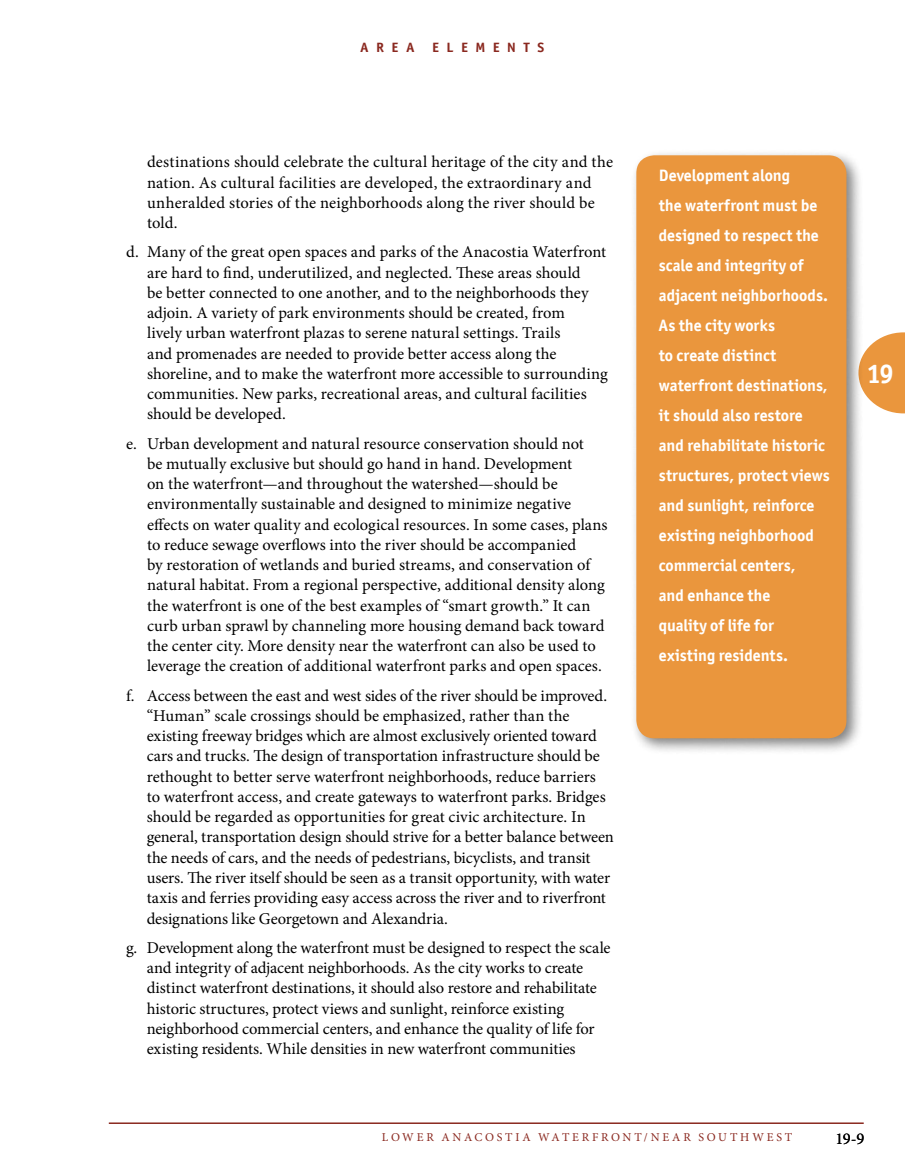
<style>
.page{position:relative;width:905px;height:1175px;background:#fff}
.page>*{position:absolute;margin:0;border:0;box-sizing:border-box;transform-origin:0 0}
.t1{font:700 27px "Officina Sans ITC Pro";color:#fff}
.t2{font:16.5px/20.2px "Minion Pro";letter-spacing:-.005em;color:#000}
.t3{font:700 16.5px/30px "Officina Sans ITC Pro";color:#fff}
.t4{font:16.5px/20.2px "Minion Pro";letter-spacing:.015em;color:#000}
.t5{font:700 13.5px "Officina Sans ITC Pro";letter-spacing:.535em;color:#8a281f;scale:1.05 1}
.t6{font:12px "Minion Pro";letter-spacing:.23em;color:#8a281f}
</style>
<div class="page">
<svg style="left:864px;top:332px;width:40px;height:81px;background:#eda559"></svg>
<hr style="left:109px;top:1122px;width:754px;height:2px;background:#8a281f">
<div style="left:629px;top:149px;width:235px;height:606px;background:#000;opacity:.5"></div>
<div style="left:636px;top:155px;width:210px;height:583px;background:#ea963d;border-radius:18px"></div>
<p class="t5" style="left:360px;top:39px;width:53px">AREA</p>
<p class="t5" style="left:432px;top:39px;width:108px">ELEMENTS</p>
<p class="t4" style="left:147px;top:152px;width:467px">destinations should celebrate the cultural heritage of the city and the nation. As cultural facilities are developed, the extraordinary and unheralded stories of the neighborhoods along the river should be told.</p>
<p class="t2" style="left:147px;top:242px;width:462px;text-indent:-21px">d. Many of the great open spaces and parks of the Anacostia Waterfront are hard to find, underutilized, and neglected. These areas should<br>be better connected to one another, and to the neighborhoods they adjoin. A variety of park environments should be created, from<br>lively urban waterfront plazas to serene natural settings. Trails<br>and promenades are needed to provide better access along the shoreline, and to make the waterfront more accessible to surrounding communities. New parks, recreational areas, and cultural facilities should be developed.</p>
<p class="t2" style="left:147px;top:433px;width:462px;text-indent:-21px">e. Urban development and natural resource conservation should not<br>be mutually exclusive but should go hand in hand. Development<br>on the waterfront—and throughout the watershed—should be environmentally sustainable and designed to minimize negative effects on water quality and ecological resources. In some cases, plans to reduce sewage overflows into the river should be accompanied<br>by restoration of wetlands and buried streams, and conservation of natural habitat. From a regional perspective, additional density along the waterfront is one of the best examples of “smart growth.” It can curb urban sprawl by channeling more housing demand back toward the center city. More density near the waterfront can also be used to leverage the creation of additional waterfront parks and open spaces.</p>
<p class="t2" style="left:147px;top:685px;width:468px;text-indent:-21px">f. Access between the east and west sides of the river should be improved. “Human” scale crossings should be emphasized, rather than the existing freeway bridges which are almost exclusively oriented toward cars and trucks. The design of transportation infrastructure should be rethought to better serve waterfront neighborhoods, reduce barriers<br>to waterfront access, and create gateways to waterfront parks. Bridges should be regarded as opportunities for great civic architecture. In general, transportation design should strive for a better balance between the needs of cars, and the needs of pedestrians, bicyclists, and transit users. The river itself should be seen as a transit opportunity, with water taxis and ferries providing easy access across the river and to riverfront designations like Georgetown and Alexandria.</p>
<p class="t2" style="left:147px;top:937px;width:465px;text-indent:-21px">g. Development along the waterfront must be designed to respect the scale and integrity of adjacent neighborhoods. As the city works to create distinct waterfront destinations, it should also restore and rehabilitate historic structures, protect views and sunlight, reinforce existing neighborhood commercial centers, and enhance the quality of life for existing residents. While densities in new waterfront communities</p>
<p class="t3" style="left:659px;top:160px;width:172px">Development along<br>the waterfront must be designed to respect the scale and integrity of adjacent neighborhoods.<br>As the city works<br>to create distinct waterfront destinations, it should also restore and rehabilitate historic structures, protect views and sunlight, reinforce existing neighborhood commercial centers,<br>and enhance the<br>quality of life for existing residents.</p>
<h1 class="t1" style="left:867px;top:357px;width:28px">19</h1>
<p class="t6" style="left:382px;top:1129px;width:412px">LOWER ANACOSTIA WATERFRONT/NEAR SOUTHWEST</p>
<p class="t2" style="left:835px;top:1128px;width:31px">19-9</p>
</div>
